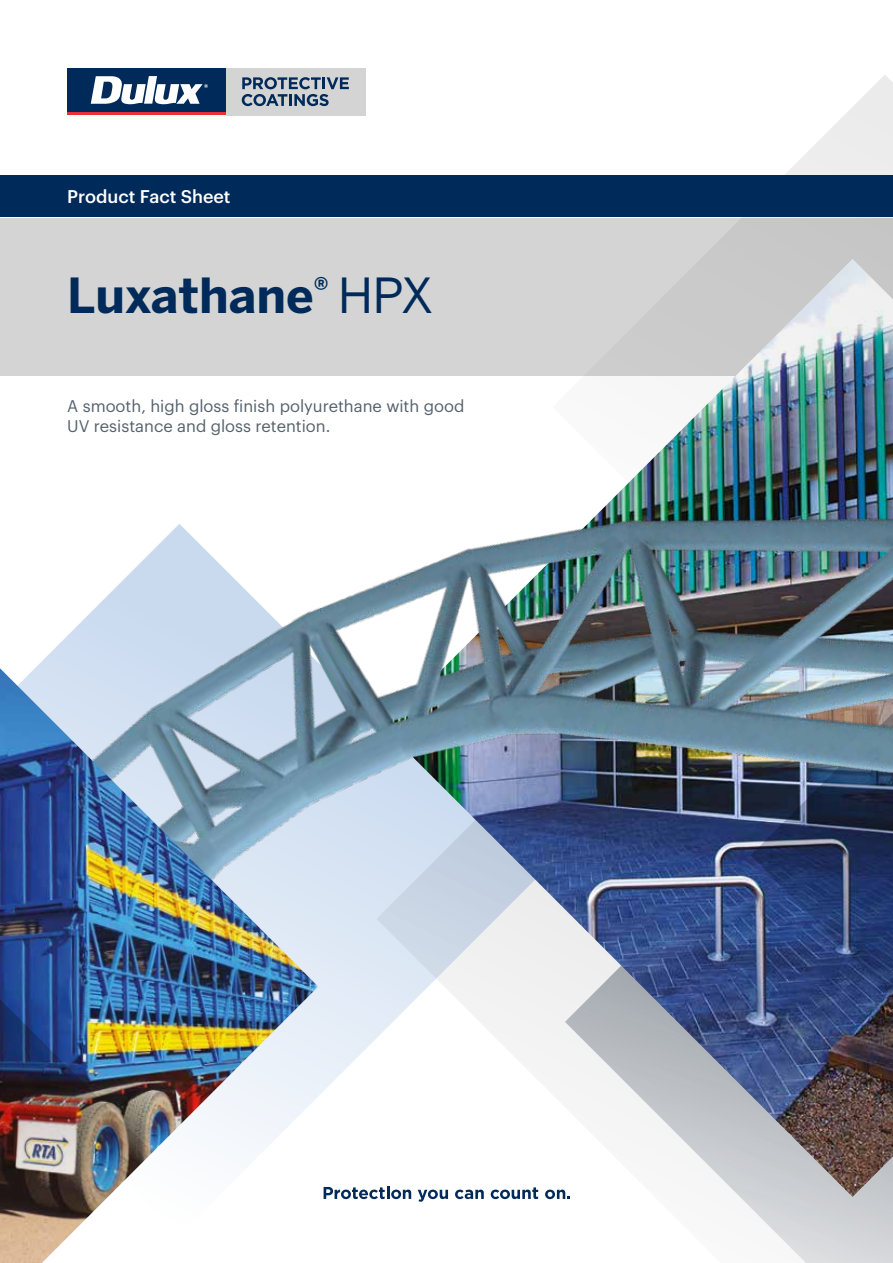
<style>
.page{position:relative;width:893px;height:1263px;background:#fff}
.page>*{position:absolute;margin:0;border:0;box-sizing:border-box;transform-origin:0 0}
.t1{font:700 48px "Benton Sans";color:#002a5a}
.t2{font:500 18px "Graphik";color:#fff}
.t3{font:16.5px/19.8px "Graphik";color:#54616c}
.s1{font-weight:400}
</style>
<div class="page">
<div style="left:0;top:218px;width:893px;height:158px;background:#d3d4d3"></div>
<div style="left:226px;top:68px;width:139px;height:47px;background:#d3d4d3"></div>
<svg style="left:242px;top:77px;width:107px;height:29px"></svg>
<div style="left:68px;top:68px;width:158px;height:44px;background:#002a5a"></div>
<hr style="left:68px;top:112px;width:158px;height:3px;background:#e73037">
<svg style="left:91px;top:76px;width:117px;height:28px"></svg>
<svg style="left:565px;top:1197px;width:328px;height:66px"></svg>
<img style="left:384px;top:1158px;width:509px;height:39px">
<svg style="left:696px;top:75px;width:197px;height:194px"></svg>
<img style="left:45px;top:269px;width:848px;height:889px">
<img style="left:0;top:668px;width:318px;height:490px">
<img style="left:0;top:915px;width:153px;height:348px">
<div style="left:0;top:175px;width:893px;height:42px;background:#002a5a"></div>
<p class="t2" style="left:67px;top:182px;width:165px">Product Fact Sheet</p>
<h1 class="t1" style="left:67px;top:265px;width:368px">Luxathane<sup>®</sup> <span class="s1">HPX</span></h1>
<p class="t3" style="left:67px;top:395px;width:399px">A smooth, high gloss finish polyurethane with good<br>UV resistance and gloss retention.</p>
</div>
